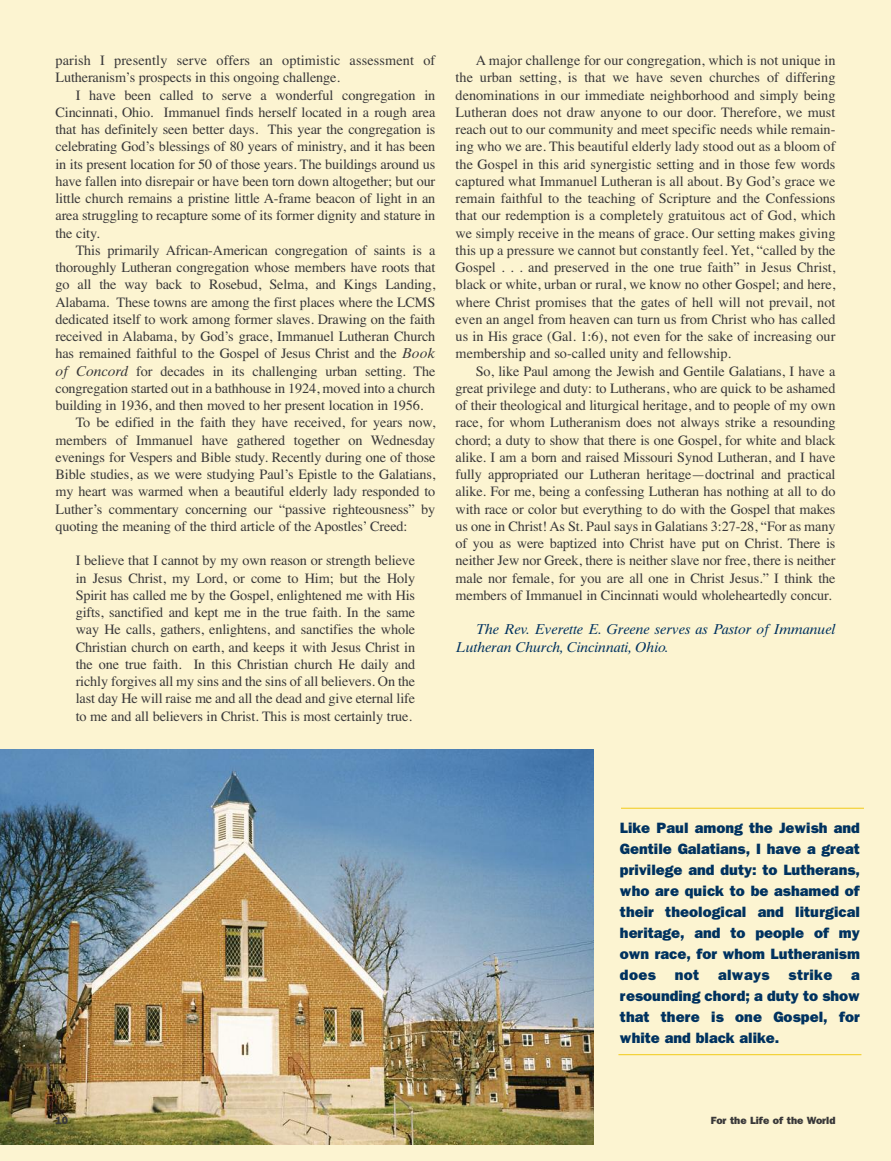
<style>
.page{position:relative;width:891px;height:1161px;background:#fcf4d1}
.page>*{position:absolute;margin:0;border:0;box-sizing:border-box;transform-origin:0 0}
.t1{font:800 15px/21px "Franklin Gothic";color:#00325f;text-align:justify}
.t2{font:14.25px/17.2px "Times";letter-spacing:-.01em;color:#393839;text-align:justify}
.t3{font:14.25px/17.2px "Times";letter-spacing:.01em;color:#393839}
.t4{font:14.25px/17.2px "Times Ten Italic Os F";letter-spacing:-.01em;color:#00325f}
.t5{font:800 10.5px "Franklin Gothic";color:#393839}
.s1{font-family:"Times Ten Italic Os F"}
</style>
<div class="page">
<img style="left:0;top:749px;width:594px;height:396px">
<hr style="left:621px;top:808px;width:243px;height:1px;background:#f2ca17">
<hr style="left:618px;top:1054px;width:243px;height:1px;background:#f2ca17">
<p class="t3" style="left:55px;top:52px;width:381px">parish I presently serve offers an optimistic assessment of<br>Lutheranism’s prospects in this ongoing challenge.</p>
<p class="t2" style="left:55px;top:86px;width:381px;text-indent:20px">I have been called to serve a wonderful congregation in Cincinnati, Ohio. Immanuel finds herself located in a rough area that has definitely seen better days. This year the congregation is celebrating God’s blessings of 80 years of ministry, and it has been in its present location for 50 of those years. The buildings around us have fallen into disrepair or have been torn down altogether; but our little church remains a pristine little A-frame beacon of light in an area struggling to recapture some of its former dignity and stature in the city.</p>
<p class="t2" style="left:76px;top:241px;width:361px">This primarily African-American congregation of saints is a</p>
<p class="t2" style="left:55px;top:259px;width:381px">thoroughly Lutheran congregation whose members have roots that</p>
<p class="t2" style="left:55px;top:276px;width:381px">go all the way back to Rosebud, Selma, and Kings Landing,</p>
<p class="t2" style="left:55px;top:293px;width:381px">Alabama. These towns are among the first places where the LCMS</p>
<p class="t2" style="left:55px;top:310px;width:381px">dedicated itself to work among former slaves. Drawing on the faith</p>
<p class="t2" style="left:55px;top:328px;width:381px">received in Alabama, by God’s grace, Immanuel Lutheran Church</p>
<p class="t2" style="left:55px;top:345px;width:381px">has remained faithful to the Gospel of Jesus Christ and the <span class="s1">Book</span></p>
<p class="t2" style="left:55px;top:362px;width:381px"><span class="s1">of Concord</span> for decades in its challenging urban setting. The</p>
<p class="t2" style="left:55px;top:379px;width:381px">congregation started out in a bathhouse in 1924, moved into a church</p>
<p class="t2" style="left:55px;top:397px;width:369px">building in 1936, and then moved to her present location in 1956.</p>
<p class="t2" style="left:76px;top:414px;width:361px">To be edified in the faith they have received, for years now,</p>
<p class="t2" style="left:55px;top:431px;width:381px">members of Immanuel have gathered together on Wednesday</p>
<p class="t2" style="left:55px;top:448px;width:381px">evenings for Vespers and Bible study. Recently during one of those</p>
<p class="t2" style="left:55px;top:466px;width:381px">Bible studies, as we were studying Paul’s Epistle to the Galatians,</p>
<p class="t2" style="left:55px;top:483px;width:381px">my heart was warmed when a beautiful elderly lady responded to</p>
<p class="t2" style="left:55px;top:500px;width:381px">Luther’s commentary concerning our “passive righteousness” by</p>
<p class="t2" style="left:55px;top:517px;width:354px">quoting the meaning of the third article of the Apostles’ Creed:</p>
<p class="t2" style="left:76px;top:552px;width:341px">I believe that I cannot by my own reason or strength believe in Jesus Christ, my Lord, or come to Him; but the Holy Spirit has called me by the Gospel, enlightened me with His gifts, sanctified and kept me in the true faith. In the same way He calls, gathers, enlightens, and sanctifies the whole Christian church on earth, and keeps it with Jesus Christ in the one true faith. In this Christian church He daily and richly forgives all my sins and the sins of all believers. On the last day He will raise me and all the dead and give eternal life to me and all believers in Christ. This is most certainly true.</p>
<p class="t2" style="left:456px;top:52px;width:381px;text-indent:20px">A major challenge for our congregation, which is not unique in the urban setting, is that we have seven churches of differing denominations in our immediate neighborhood and simply being Lutheran does not draw anyone to our door. Therefore, we must reach out to our community and meet specific needs while remain&shy;ing who we are. This beautiful elderly lady stood out as a bloom of the Gospel in this arid synergistic setting and in those few words captured what Immanuel Lutheran is all about. By God’s grace we remain faithful to the teaching of Scripture and the Confessions that our redemption is a completely gratuitous act of God, which we simply receive in the means of grace. Our setting makes giving this up a pressure we cannot but constantly feel. Yet, “called by the Gospel . . . and preserved in the one true faith” in Jesus Christ, black or white, urban or rural, we know no other Gospel; and here, where Christ promises that the gates of hell will not prevail, not even an angel from heaven can turn us from Christ who has called us in His grace (Gal. 1:6), not even for the sake of increasing our membership and so-called unity and fellowship.</p>
<p class="t2" style="left:456px;top:362px;width:381px;text-indent:20px">So, like Paul among the Jewish and Gentile Galatians, I have a great privilege and duty: to Lutherans, who are quick to be ashamed of their theological and liturgical heritage, and to people of my own race, for whom Lutheranism does not always strike a resounding chord; a duty to show that there is one Gospel, for white and black alike. I am a born and raised Missouri Synod Lutheran, and I have fully appropriated our Lutheran heritage—doctrinal and practical alike. For me, being a confessing Lutheran has nothing at all to do with race or color but everything to do with the Gospel that makes us one in Christ! As St. Paul says in Galatians 3:27-28, “For as many of you as were baptized into Christ have put on Christ. There is neither Jew nor Greek, there is neither slave nor free, there is neither male nor female, for you are all one in Christ Jesus.” I think the members of Immanuel in Cincinnati would wholeheartedly concur.</p>
<p class="t4" style="left:456px;top:622px;width:381px;text-indent:20px">The Rev. Everette E. Greene serves as Pastor of Immanuel<br>Lutheran Church, Cincinnati, Ohio.</p>
<p class="t1" style="left:620px;top:817px;width:242px">Like Paul among the Jewish and Gentile Galatians, I have a great privilege and duty: to Lutherans, who are quick to be ashamed of their theological and liturgical heritage, and to people of my own race, for whom Lutheranism does</p>
<p class="t1" style="left:675px;top:964px;width:26px">not</p>
<p class="t1" style="left:718px;top:964px;width:53px">always</p>
<p class="t1" style="left:789px;top:964px;width:45px">strike</p>
<p class="t1" style="left:620px;top:964px;width:242px;text-indent:231px">a resounding chord; a duty to show that there is one Gospel, for white and black alike.</p>
<p class="t5" style="left:56px;top:1114px;width:14px">10</p>
<p class="t5" style="left:711px;top:1114px;width:126px">For the Life of the World</p>
</div>
